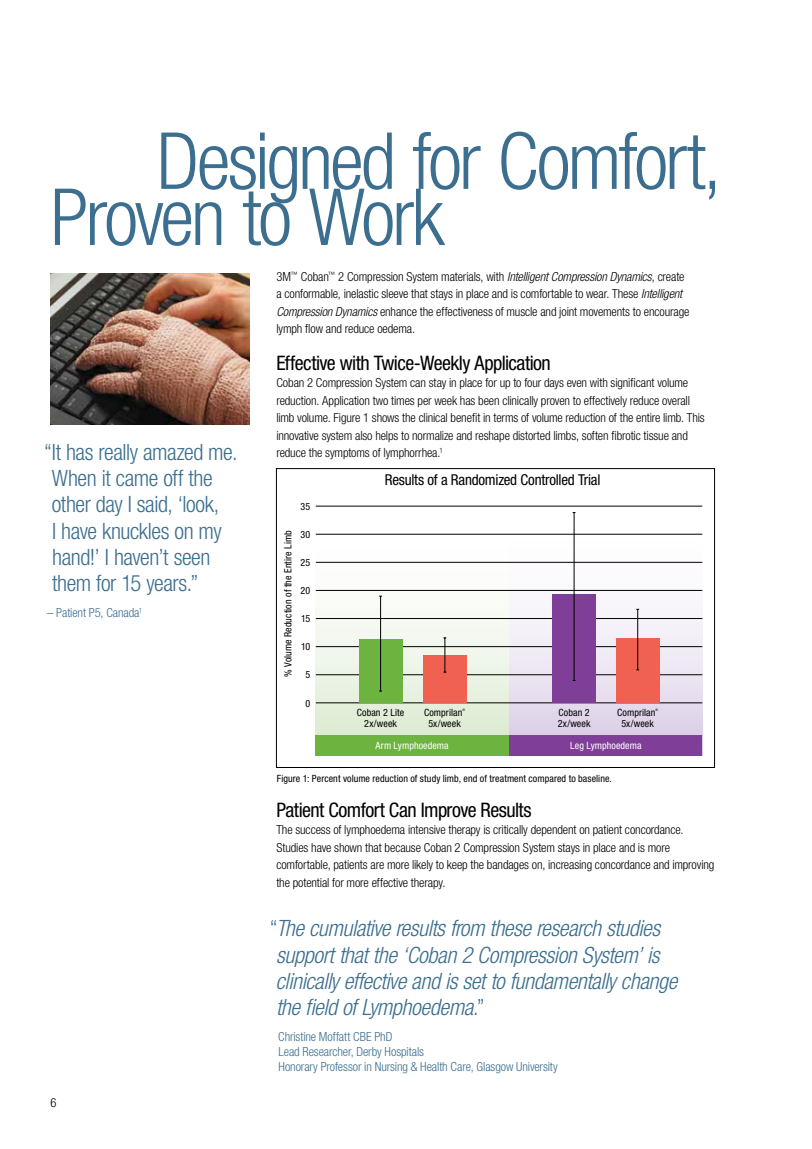
<style>
.page{position:relative;width:812px;height:1149px;background:#fff}
.page>*{position:absolute;margin:0;border:0;box-sizing:border-box;transform-origin:0 0}
.t1{font:300 condensed 78.75px/56.1px "Helvetica Neue LT Std";letter-spacing:-.04em;color:#3b6e8f}
.t2{font:italic 300 condensed 22.5px/26.2px "Helvetica Neue LT Std";letter-spacing:-.015em;color:#3b6e8f}
.t3{font:300 condensed 22.5px/26.2px "Helvetica Neue LT Std";letter-spacing:-.02em;color:#3b6e8f}
.t4{font:condensed 20px "Helvetica Neue LT Std";letter-spacing:-.025em;color:#000}
.t5{font:condensed 15px "Helvetica Neue LT Std";letter-spacing:-.015em;color:#000}
.t6{font:300 condensed 12.5px/17.5px "Helvetica Neue LT Std";letter-spacing:-.01em;color:#000}
.t7{font:300 condensed 12.5px/15px "Helvetica Neue LT Std";letter-spacing:-.01em;color:#3b6e8f}
.t8{font:condensed 10px/11.2px "Helvetica Neue LT Std";letter-spacing:.01em;color:#000}
.t9{font:condensed 10px "Helvetica Neue LT Std";letter-spacing:.005em;color:#fff}
.t10{font:condensed 3.25px "Helvetica Neue LT Std";color:#000}
.s1{font-style:italic}
.s2{font-style:normal}
</style>
<div class="page">
<img style="left:51px;top:274px;width:198px;height:150px">
<svg style="left:509px;top:506px;width:193px;height:228px"></svg>
<svg style="left:315px;top:506px;width:193px;height:228px"></svg>
<div style="left:509px;top:734px;width:193px;height:21px;background:#7f3f98"></div>
<div style="left:315px;top:734px;width:193px;height:21px;background:#6cb33f"></div>
<hr style="left:316px;top:505px;width:386px;height:1px;background:#000">
<hr style="left:316px;top:534px;width:386px;height:1px;background:#000">
<hr style="left:316px;top:562px;width:386px;height:1px;background:#000">
<hr style="left:316px;top:590px;width:386px;height:1px;background:#000">
<hr style="left:316px;top:618px;width:386px;height:1px;background:#000">
<hr style="left:316px;top:646px;width:386px;height:1px;background:#000">
<hr style="left:316px;top:674px;width:386px;height:1px;background:#000">
<hr style="left:316px;top:702px;width:386px;height:1px;background:#000">
<div style="left:552px;top:593px;width:43px;height:109px;background:#7f3f98"></div>
<hr style="left:573px;top:512px;width:1px;height:168px;background:#000">
<div style="left:615px;top:637px;width:44px;height:65px;background:#f16151"></div>
<hr style="left:637px;top:609px;width:1px;height:60px;background:#000">
<div style="left:359px;top:638px;width:43px;height:64px;background:#6cb33f"></div>
<hr style="left:380px;top:596px;width:1px;height:94px;background:#000">
<div style="left:422px;top:655px;width:44px;height:47px;background:#f16151"></div>
<hr style="left:444px;top:637px;width:1px;height:35px;background:#000">
<div style="left:276px;top:468px;width:438px;height:299px;border:1px solid #000"></div>
<h1 class="t1" style="left:50px;top:132px;width:672px;text-indent:106px">Designed for Comfort,<br>Proven to Work</h1>
<h2 class="t3" style="left:52px;top:438px;width:187px;text-indent:-8px">“It has really amazed me.<br>When it came off the other day I said, ‘look,<br>I have knuckles on my hand!’ I haven’t seen them for 15 years.”</h2>
<p class="t7" style="left:47px;top:605px;width:96px">– Patient P5, Canada<sup>1</sup></p>
<p class="t6" style="left:50px;top:1093px;width:7px">6</p>
<p class="t6" style="left:276px;top:267px;width:414px">3M<sup>™</sup> Coban<sup>™</sup> 2 Compression System materials, with <span class="s1">Intelligent Compression Dynamics</span>, create a conformable, inelastic sleeve that stays in place and is comfortable to wear. These <span class="s1">Intelligent Compression Dynamics</span> enhance the effectiveness of muscle and joint movements to encourage lymph flow and reduce oedema.</p>
<h3 class="t4" style="left:276px;top:351px;width:276px">Effective with Twice-Weekly Application</h3>
<p class="t6" style="left:276px;top:374px;width:430px">Coban 2 Compression System can stay in place for up to four days even with significant volume reduction. Application two times per week has been clinically proven to effectively reduce overall limb volume. Figure 1 shows the clinical benefit in terms of volume reduction of the entire limb. This innovative system also helps to normalize and reshape distorted limbs, soften fibrotic tissue and reduce the symptoms of lymphorrhea.<sup>1</sup></p>
<p class="t8" style="left:282px;top:677px;width:148px;rotate:-90deg">% Volume Reduction of the Entire Limb</p>
<p class="t8" style="left:300px;top:500px;width:11px">35</p>
<p class="t8" style="left:300px;top:528px;width:11px">30</p>
<p class="t8" style="left:300px;top:556px;width:11px">25</p>
<p class="t8" style="left:300px;top:584px;width:11px">20</p>
<p class="t8" style="left:301px;top:612px;width:11px">15</p>
<p class="t8" style="left:301px;top:641px;width:11px">10</p>
<p class="t8" style="left:305px;top:669px;width:6px">5</p>
<p class="t8" style="left:305px;top:697px;width:6px">0</p>
<p class="t5" style="left:385px;top:470px;width:217px">Results of a Randomized Controlled Trial</p>
<p class="t8" style="left:357px;top:706px;width:49px;text-align:center">Coban 2 Lite<br>2x/week</p>
<p class="t8" style="left:424px;top:706px;width:40px">Comprilan</p>
<p class="t10" style="left:462px;top:707px;width:4px">®</p>
<p class="t8" style="left:428px;top:717px;width:34px">5x/week</p>
<p class="t8" style="left:557px;top:706px;width:34px">Coban 2<br>2x/week</p>
<p class="t8" style="left:617px;top:706px;width:40px">Comprilan</p>
<p class="t10" style="left:655px;top:707px;width:4px">®</p>
<p class="t8" style="left:621px;top:717px;width:34px">5x/week</p>
<p class="t9" style="left:375px;top:739px;width:75px">Arm Lymphoedema</p>
<p class="t9" style="left:570px;top:739px;width:73px">Leg Lymphoedema</p>
<p class="t8" style="left:277px;top:772px;width:336px">Figure 1: Percent volume reduction of study limb, end of treatment compared to baseline.</p>
<h3 class="t4" style="left:276px;top:798px;width:257px">Patient Comfort Can Improve Results</h3>
<p class="t6" style="left:276px;top:820px;width:439px">The success of lymphoedema intensive therapy is critically dependent on patient concordance.<br>Studies have shown that because Coban 2 Compression System stays in place and is more comfortable, patients are more likely to keep the bandages on, increasing concordance and improving the potential for more effective therapy.</p>
<h2 class="t2" style="left:270px;top:915px;width:409px"><span class="s2">“</span>The cumulative results from these research studies support that the ‘Coban 2 Compression System’ is clinically effective and is set to fundamentally change the field of Lymphoedema<span class="s2">.”</span></h2>
<p class="t7" style="left:278px;top:1029px;width:281px">Christine Moffatt CBE PhD<br>Lead Researcher, Derby Hospitals<br>Honorary Professor in Nursing &amp; Health Care, Glasgow University</p>
</div>
